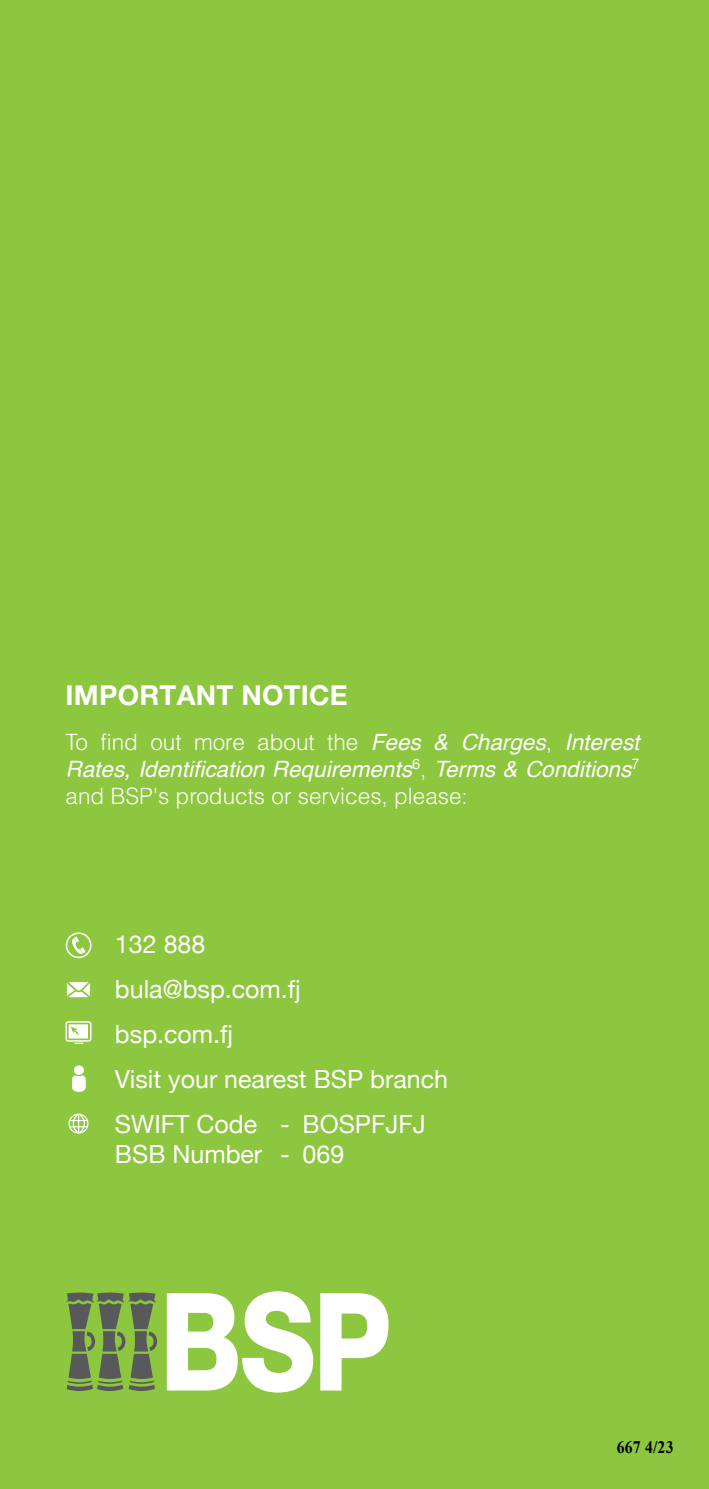
<style>
.page{position:relative;width:709px;height:1489px;background:#fff}
.page>*{position:absolute;margin:0;border:0;box-sizing:border-box;transform-origin:0 0}
.t1{font:700 27.5px "Helvetica Neue";letter-spacing:.01em;color:#fff}
.t2{font:25px/45px "Helvetica Neue";color:#fff}
.t3{font:italic 22.5px/27px "Helvetica";color:#fff;text-align:justify}
.t4{font:700 17.5px "Times New Roman";color:#000;scale:.9 1}
.s1{font-weight:300;font-style:normal}
</style>
<div class="page">
<div style="left:0;top:0;width:709px;height:1488px;background:#8dc63f"></div>
<svg style="left:65px;top:1021px;width:26px;height:23px"></svg>
<svg style="left:67px;top:982px;width:23px;height:15px"></svg>
<svg style="left:72px;top:1065px;width:14px;height:26px"></svg>
<svg style="left:66px;top:932px;width:25px;height:26px"></svg>
<svg style="left:68px;top:1113px;width:20px;height:20px"></svg>
<svg style="left:66px;top:1292px;width:91px;height:98px"></svg>
<svg style="left:167px;top:1291px;width:146px;height:101px"></svg>
<svg style="left:320px;top:1293px;width:68px;height:97px"></svg>
<p class="t1" style="left:65px;top:678px;width:284px">IMPORTANT NOTICE</p>
<p class="t3" style="left:65px;top:729px;width:575px"><span class="s1">To find out more about the</span> Fees &amp; Charges<span class="s1">,</span> Interest Rates, Identification Requirements<sup>6</sup><span class="s1">,</span> Terms &amp; Conditions<sup>7 </sup><span class="s1">and BSP's products or services, please:</span></p>
<p class="t2" style="left:115px;top:920px;width:334px">132 888<br>bula@bsp.com.fj<br>bsp.com.fj<br>Visit your nearest BSP branch<br>SWIFT Code - BOSPFJFJ</p>
<p class="t2" style="left:115px;top:1130px;width:231px">BSB Number - 069</p>
<p class="t4" style="left:617px;top:1434px;width:64px">667 4/23</p>
</div>
